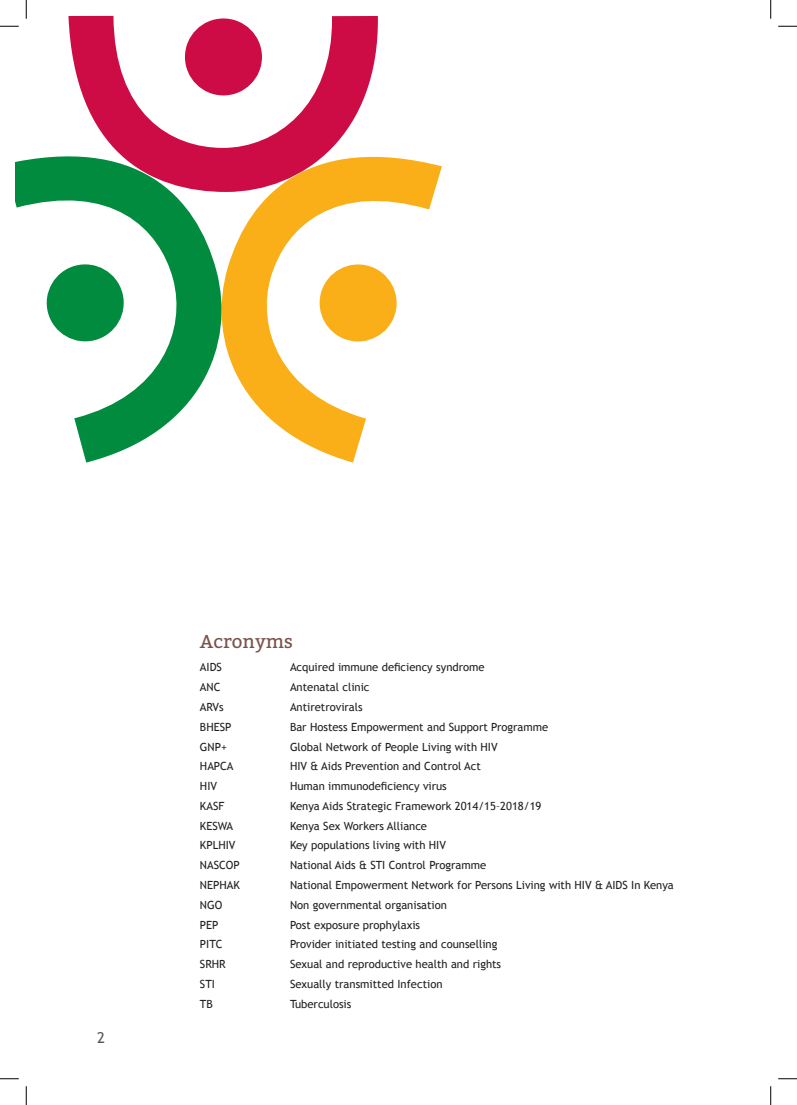
<style>
.page{position:relative;width:797px;height:1105px;background:#fff}
.page>*{position:absolute;margin:0;border:0;box-sizing:border-box;transform-origin:0 0}
.t1{font:18.75px "Bitter";color:#79534c}
.t2{font:15px "Trebuchet MS";color:#57585a}
.t3{font:11.25px "Trebuchet MS";color:#231f20}
</style>
<div class="page">
<svg style="left:68px;top:16px;width:310px;height:118px"></svg>
<div style="left:185px;top:18px;width:77px;height:77px;background:#cd0c45;border-radius:50%"></div>
<svg style="left:206px;top:133px;width:236px;height:330px"></svg>
<svg style="left:315px;top:260px;width:86px;height:86px"></svg>
<svg style="left:16px;top:134px;width:220px;height:329px"></svg>
<svg style="left:43px;top:260px;width:85px;height:86px"></svg>
<svg style="left:0;top:25px;width:19px;height:2px"></svg>
<svg style="left:778px;top:25px;width:19px;height:2px"></svg>
<svg style="left:0;top:1078px;width:19px;height:1px"></svg>
<svg style="left:778px;top:1078px;width:19px;height:1px"></svg>
<svg style="left:25px;top:0;width:2px;height:19px"></svg>
<svg style="left:25px;top:1086px;width:2px;height:19px"></svg>
<svg style="left:770px;top:0;width:1px;height:19px"></svg>
<svg style="left:770px;top:1086px;width:1px;height:19px"></svg>
<h2 class="t2" style="left:97px;top:1029px;width:9px">2</h2>
<h1 class="t1" style="left:200px;top:630px;width:95px">Acronyms</h1>
<p class="t3" style="left:200px;top:661px;width:24px">AIDS</p>
<p class="t3" style="left:290px;top:661px;width:196px">Acquired immune deficiency syndrome</p>
<p class="t3" style="left:200px;top:680px;width:47px">AN C A</p>
<p class="t3" style="left:297px;top:680px;width:74px">ntenatal clinic</p>
<p class="t3" style="left:200px;top:700px;width:50px">ARVs A</p>
<p class="t3" style="left:297px;top:700px;width:68px">ntiretrovirals</p>
<p class="t3" style="left:200px;top:720px;width:33px">BHESP</p>
<p class="t3" style="left:290px;top:720px;width:260px">Bar Hostess Empowerment and Support Programme</p>
<p class="t3" style="left:200px;top:740px;width:8px">GNP</p>
<p class="t3" style="left:221px;top:740px;width:31px">+ G</p>
<p class="t3" style="left:297px;top:740px;width:201px">lobal Network of People Living with HIV</p>
<p class="t3" style="left:200px;top:760px;width:35px">HAPCA</p>
<p class="t3" style="left:290px;top:760px;width:192px">HIV &amp; Aids Prevention and Control Act</p>
<p class="t3" style="left:200px;top:779px;width:19px">HIV</p>
<p class="t3" style="left:290px;top:779px;width:158px">Human immunodeficiency virus</p>
<p class="t3" style="left:200px;top:799px;width:50px">KASF K</p>
<p class="t3" style="left:296px;top:799px;width:247px">enya Aids Strategic Framework 2014/15–2018/19</p>
<p class="t3" style="left:200px;top:819px;width:45px">KESWAK</p>
<p class="t3" style="left:296px;top:819px;width:132px">enya Sex Workers Alliance</p>
<p class="t3" style="left:200px;top:839px;width:57px">KPLHIV K</p>
<p class="t3" style="left:296px;top:839px;width:151px">ey populations living with HIV</p>
<p class="t3" style="left:200px;top:859px;width:41px">NASCOPN</p>
<p class="t3" style="left:297px;top:859px;width:190px">ational Aids &amp; STI Control Programme</p>
<p class="t3" style="left:200px;top:878px;width:42px">NEPHAKN</p>
<p class="t3" style="left:297px;top:878px;width:378px">ational Empowerment Network for Persons Living with HIV &amp; AI DS I n Kenya</p>
<p class="t3" style="left:200px;top:898px;width:17px">NGON</p>
<p class="t3" style="left:297px;top:898px;width:151px">on governmental organisation</p>
<p class="t3" style="left:200px;top:918px;width:17px">PEPP</p>
<p class="t3" style="left:296px;top:918px;width:126px">ost exposure prophylaxis</p>
<p class="t3" style="left:200px;top:938px;width:49px">PIT C P</p>
<p class="t3" style="left:296px;top:938px;width:203px">rovider initiated testing and counselling</p>
<p class="t3" style="left:200px;top:957px;width:27px">SRHR</p>
<p class="t3" style="left:290px;top:957px;width:213px">Sexual and reproductive health and rights</p>
<p class="t3" style="left:200px;top:977px;width:20px">STI</p>
<p class="t3" style="left:290px;top:977px;width:154px">Sexually transmitted I nfection</p>
<p class="t3" style="left:200px;top:997px;width:42px">TB T</p>
<p class="t3" style="left:295px;top:997px;width:58px">uberculosis</p>
</div>
